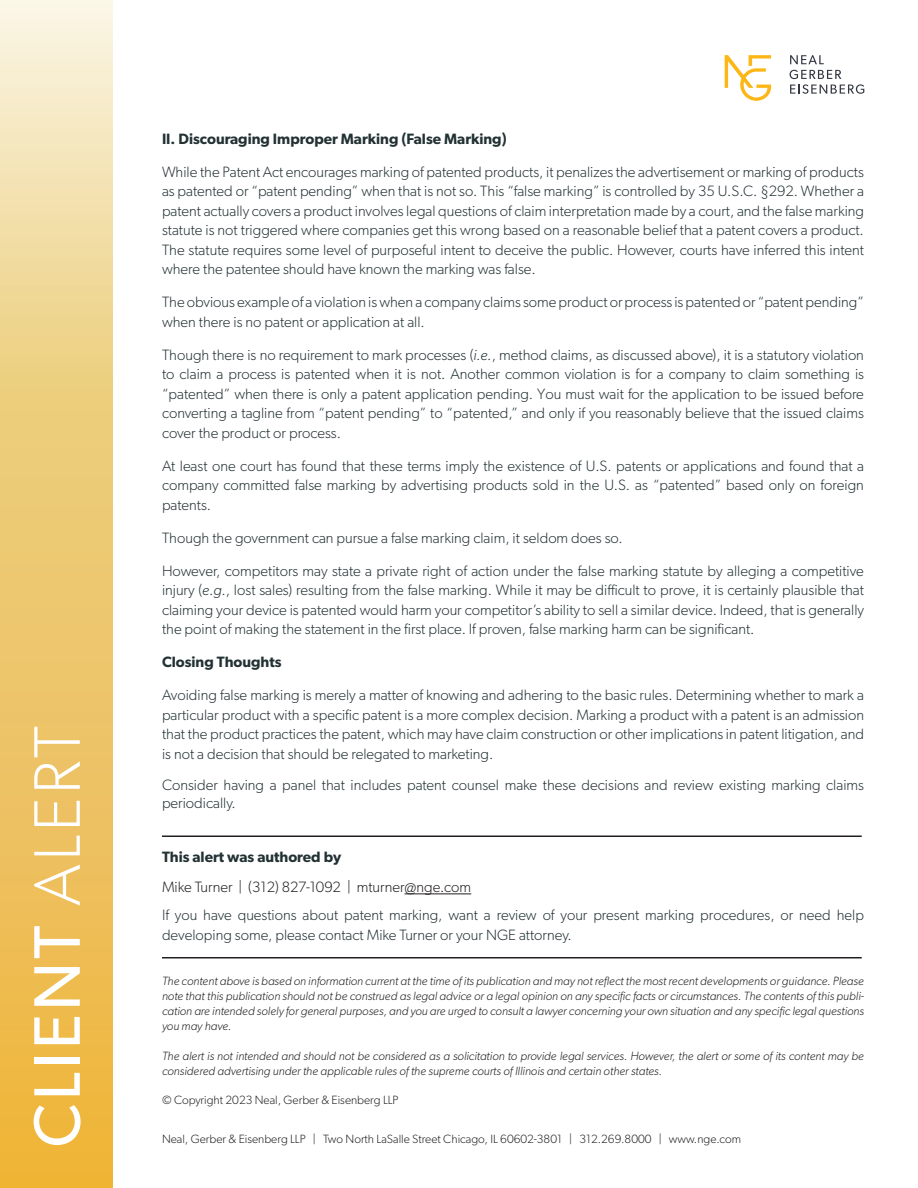
<style>
.page{position:relative;width:918px;height:1188px;background:#fff}
.page>*{position:absolute;margin:0;border:0;box-sizing:border-box;transform-origin:0 0}
.t1{font:66px "Gibson";letter-spacing:.05em;color:#fff}
.normal_body_copy{font:300 15px/19.5px "Gibson";color:#223133;text-align:justify}
.normal_body_copy-2{font:600 15px "Gibson";color:#223133}
.Body{font:300 15px "Gibson";color:#231f20}
.t2{font:italic 300 12px/15px "Gibson";color:#231f20;text-align:justify}
.t3{font:300 12px "Gibson";color:#231f20}
.s1{font-weight:300}
.s2{font-style:italic}
</style>
<div class="page">
<svg style="left:0;top:0;width:112px;height:1188px;background:#efcc7a"></svg>
<svg style="left:790px;top:55px;width:34px;height:9px"></svg>
<svg style="left:790px;top:70px;width:74px;height:24px"></svg>
<svg style="left:725px;top:55px;width:46px;height:46px"></svg>
<hr style="left:405px;top:894px;width:66px;height:1px;background:#231f20">
<hr style="left:162px;top:957px;width:700px;height:1px;background:#231f20">
<hr style="left:162px;top:836px;width:700px;height:1px;background:#231f20">
<p class="t1" style="left:17px;top:1148px;width:423px;rotate:-90deg">CLIENT <span class="s1">ALERT</span></p>
<p class="normal_body_copy-2" style="left:162px;top:130px;width:346px">II. Discouraging Improper Marking (False Marking)</p>
<p class="normal_body_copy" style="left:162px;top:162px;width:704px">While the Patent Act encourages marking of patented products, it penalizes the advertisement or marking of products as patented or “patent pending” when that is not so. This “false marking” is controlled by 35 U.S.C. §292. Whether a patent actually covers a product involves legal questions of claim interpretation made by a court, and the false marking statute is not triggered where companies get this wrong based on a reasonable belief that a patent covers a product.<br>The statute requires some level of purposeful intent to deceive the public. However, courts have inferred this intent where the patentee should have known the marking was false.</p>
<p class="normal_body_copy" style="left:162px;top:292px;width:704px">The obvious example of a violation is when a company claims some product or process is patented or “patent pending” when there is no patent or application at all.</p>
<p class="normal_body_copy" style="left:162px;top:345px;width:704px">Though there is no requirement to mark processes (<span class="s2">i.e.</span>, method claims, as discussed above), it is a statutory violation to claim a process is patented when it is not. Another common violation is for a company to claim something is “patented” when there is only a patent application pending. You must wait for the application to be issued before converting a tagline from “patent pending” to “patented,” and only if you reasonably believe that the issued claims cover the product or process.</p>
<p class="normal_body_copy" style="left:162px;top:456px;width:704px">At least one court has found that these terms imply the existence of U.S. patents or applications and found that a company committed false marking by advertising products sold in the U.S. as “patented” based only on foreign patents.</p>
<p class="normal_body_copy" style="left:162px;top:528px;width:462px">Though the government can pursue a false marking claim, it seldom does so.</p>
<p class="normal_body_copy" style="left:162px;top:561px;width:704px">However, competitors may state a private right of action under the false marking statute by alleging a competitive injury (<span class="s2">e.g.</span>, lost sales) resulting from the false marking. While it may be difficult to prove, it is certainly plausible that claiming your device is patented would harm your competitor’s ability to sell a similar device. Indeed, that is generally the point of making the statement in the first place. If proven, false marking harm can be significant.</p>
<p class="normal_body_copy-2" style="left:162px;top:653px;width:121px">Closing Thoughts</p>
<p class="normal_body_copy" style="left:162px;top:685px;width:704px">Avoiding false marking is merely a matter of knowing and adhering to the basic rules. Determining whether to mark a particular product with a specific patent is a more complex decision. Marking a product with a patent is an admission that the product practices the patent, which may have claim construction or other implications in patent litigation, and is not a decision that should be relegated to marketing.</p>
<p class="normal_body_copy" style="left:162px;top:776px;width:704px;line-height:18px">Consider having a panel that includes patent counsel make these decisions and review existing marking claims periodically.</p>
<p class="normal_body_copy-2" style="left:162px;top:848px;width:181px">This alert was authored by</p>
<p class="Body" style="left:162px;top:878px;width:311px">Mike Turner | (312) 827-1092 | mturner@nge.com</p>
<p class="normal_body_copy" style="left:162px;top:905px;width:704px">If you have questions about patent marking, want a review of your present marking procedures, or need help developing some, please contact Mike Turner or your NGE attorney.</p>
<p class="t2" style="left:162px;top:973px;width:704px">The content above is based on information current at the time of its publication and may not reflect the most recent developments or guidance. Please note that this publication should not be construed as legal advice or a legal opinion on any specific facts or circumstances. The contents of this publi&shy;cation are intended solely for general purposes, and you are urged to consult a lawyer concerning your own situation and any specific legal questions you may have.</p>
<p class="t2" style="left:162px;top:1048px;width:703px">The alert is not intended and should not be considered as a solicitation to provide legal services. However, the alert or some of its content may be considered advertising under the applicable rules of the supreme courts of Illinois and certain other states.</p>
<p class="t3" style="left:162px;top:1093px;width:238px">© Copyright 2023 Neal, Gerber &amp; Eisenberg LLP</p>
<p class="t3" style="left:162px;top:1132px;width:581px">Neal, Gerber &amp; Eisenberg LLP | Two North LaSalle Street Chicago, IL 60602-3801 | 312.269.8000 | www.nge.com</p>
</div>
